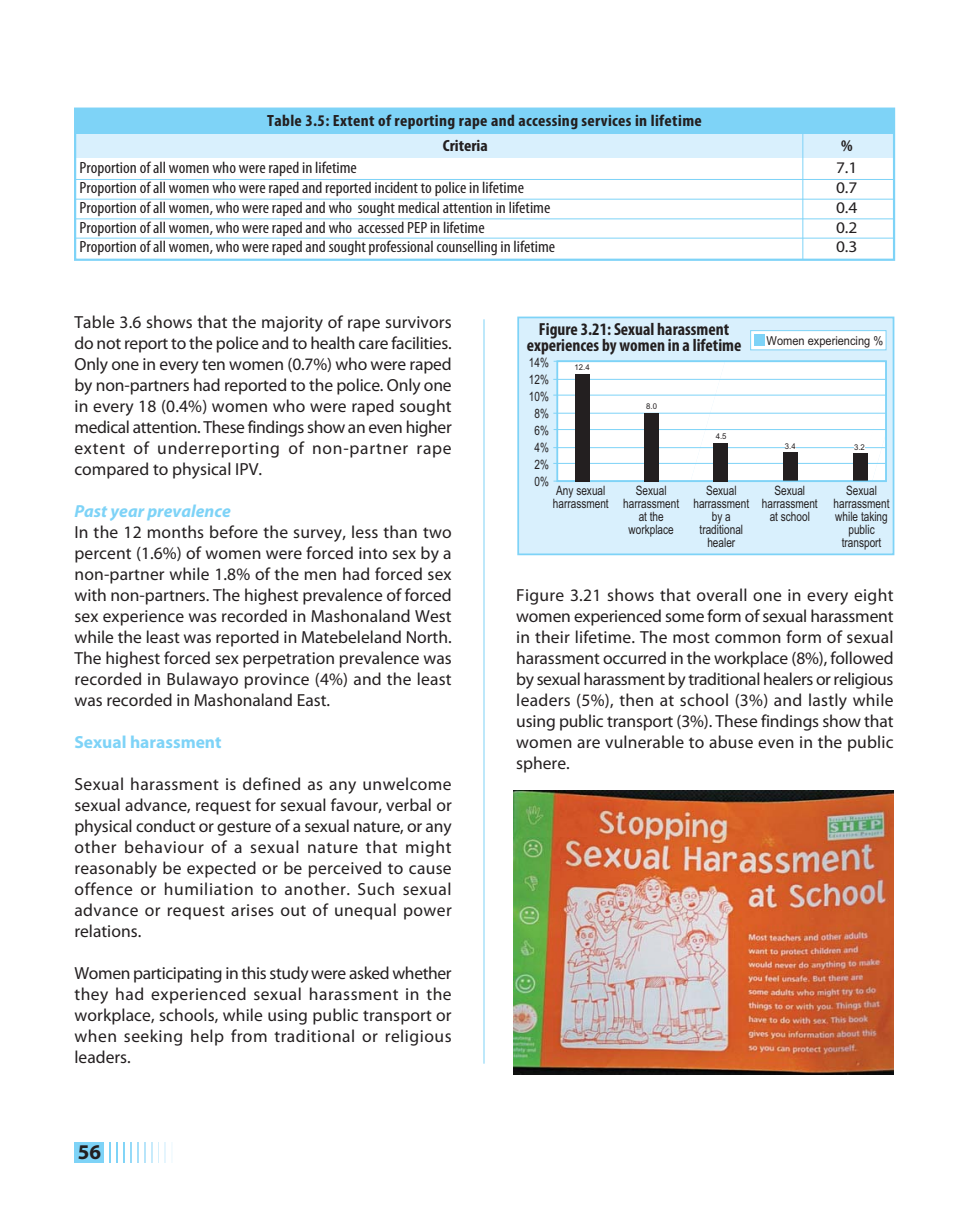
<style>
.page{position:relative;width:968px;height:1216px;background:#fff}
.page>*{position:absolute;margin:0;border:0;box-sizing:border-box;transform-origin:0 0}
.t1{font:700 21px "Myriad Pro";color:#231f20}
.t2{font:17.5px/21px "Myriad Pro";letter-spacing:.015em;color:#231f20;text-align:justify}
.t3{font:700 condensed 17.5px/15.8px "Myriad Pro";color:#231f20;text-align:center}
.t4{font:italic 700 17.5px "Myriad Pro";color:#7ed3f7}
.t5{font:700 17.5px "Myriad Pro";color:#7ed3f7}
.t6{font:condensed 16.28px/19.8px "Myriad Pro";color:#231f20;scale:1.07 1}
.t7{font:700 condensed 16.28px "Myriad Pro";letter-spacing:.02em;color:#231f20;scale:1.07 1}
.t8{font:16.28px/19.8px "Myriad Pro";color:#231f20;text-align:justify;scale:1.07 1}
.t9{font:700 condensed 16.28px "Myriad Pro";color:#231f20;scale:1.07 1}
.t10{font:12.95px/13px "Arial Narrow";color:#231f20;text-align:center;scale:.95 1}
.t11{font:12.25px "Arial";color:#231f20;scale:.9 1}
.t12{font:7.88px "Arial Narrow";color:#231f20;scale:1.2 1}
</style>
<div class="page">
<div style="left:74px;top:109px;width:819px;height:49px;background:#d9f0fd"></div>
<div style="left:74px;top:107px;width:821px;height:154px;border:2px solid #7ed3f7"></div>
<hr style="left:76px;top:179px;width:817px;height:1px;background:#7ed3f7">
<div style="left:74px;top:109px;width:819px;height:25px;background:#7ed3f7"></div>
<hr style="left:802px;top:134px;width:1px;height:126px;background:#7ed3f7">
<hr style="left:76px;top:199px;width:817px;height:1px;background:#7ed3f7">
<hr style="left:75px;top:218px;width:818px;height:1px;background:#7ed3f7">
<hr style="left:75px;top:238px;width:818px;height:1px;background:#7ed3f7">
<svg style="left:123px;top:1142px;width:49px;height:20px"></svg>
<div style="left:74px;top:1142px;width:49px;height:20px;background:#7ed3f7"></div>
<hr style="left:105px;top:1138px;width:4px;height:28px;background:#fff">
<div style="left:111px;top:1138px;width:5px;height:28px;background:#fff"></div>
<div style="left:118px;top:1138px;width:5px;height:28px;background:#fff"></div>
<div style="left:125px;top:1138px;width:5px;height:28px;background:#fff"></div>
<div style="left:132px;top:1138px;width:5px;height:28px;background:#fff"></div>
<hr style="left:139px;top:1138px;width:4px;height:28px;background:#fff">
<hr style="left:146px;top:1138px;width:4px;height:28px;background:#fff">
<hr style="left:153px;top:1138px;width:4px;height:28px;background:#fff">
<hr style="left:160px;top:1138px;width:4px;height:28px;background:#fff">
<div style="left:166px;top:1138px;width:5px;height:28px;background:#fff"></div>
<hr style="left:483px;top:319px;width:1px;height:744px;background:#7ed3f7">
<div style="left:518px;top:317px;width:375px;height:237px;background:#d9f0fd"></div>
<div style="left:559px;top:363px;width:324px;height:116px;background:#fff"></div>
<div style="left:556px;top:360px;width:330px;height:122px;border:2px solid #7ed3f7"></div>
<div style="left:517px;top:316px;width:377px;height:239px;border:2px solid #7ed3f7"></div>
<div style="left:750px;top:330px;width:136px;height:20px;background:#fff;border:1px solid #7ed3f7"></div>
<div style="left:753px;top:334px;width:11px;height:12px;background:#7ed3f7"></div>
<hr style="left:553px;top:413px;width:332px;height:1px;background:#7ed3f7">
<hr style="left:553px;top:447px;width:332px;height:1px;background:#7ed3f7">
<hr style="left:553px;top:480px;width:332px;height:1px;background:#7ed3f7">
<hr style="left:553px;top:429px;width:332px;height:1px;background:#7ed3f7">
<hr style="left:553px;top:463px;width:332px;height:1px;background:#7ed3f7">
<div style="left:783px;top:452px;width:14px;height:29px;background:#231f20"></div>
<div style="left:784px;top:442px;width:11px;height:10px;background:#fff"></div>
<div style="left:852px;top:453px;width:15px;height:28px;background:#231f20"></div>
<div style="left:853px;top:443px;width:11px;height:10px;background:#fff"></div>
<div style="left:556px;top:361px;width:330px;height:120px;border:1px solid #7ed3f7"></div>
<div style="left:713px;top:443px;width:15px;height:38px;background:#231f20"></div>
<div style="left:715px;top:432px;width:11px;height:10px;background:#fff"></div>
<div style="left:643px;top:413px;width:15px;height:68px;background:#231f20"></div>
<div style="left:646px;top:402px;width:11px;height:10px;background:#fff"></div>
<hr style="left:553px;top:379px;width:332px;height:1px;background:#7ed3f7">
<hr style="left:553px;top:361px;width:332px;height:1px;background:#7ed3f7">
<hr style="left:553px;top:394px;width:332px;height:1px;background:#7ed3f7">
<div style="left:574px;top:374px;width:15px;height:107px;background:#231f20"></div>
<div style="left:574px;top:363px;width:15px;height:10px;background:#fff"></div>
<img style="left:513px;top:790px;width:380px;height:284px">
<p class="t7" style="left:267px;top:115px;width:407px">Table 3.5: Extent of reporting rape and accessing services in lifetime</p>
<p class="t9" style="left:442px;top:139px;width:44px">Criteria</p>
<p class="t6" style="left:79px;top:159px;width:446px">Proportion of all women who were raped in lifetime<br>Proportion of all women who were raped and reported incident to police in lifetime Proportion of all women, who were raped and who sought medical attention in lifetime Proportion of all women, who were raped and who accessed PEP in lifetime<br>Proportion of all women, who were raped and sought professional counselling in lifetime</p>
<p class="t7" style="left:841px;top:139px;width:12px">%</p>
<p class="t8" style="left:835px;top:159px;width:22px">7.1<br>0.7<br>0.4<br>0.2<br>0.3</p>
<p class="t2" style="left:74px;top:313px;width:379px">Table 3.6 shows that the majority of rape survivors do not report to the police and to health care facilities.<br>Only one in every ten women (0.7%) who were raped by non-partners had reported to the police. Only one in every 18 (0.4%) women who were raped sought medical attention. These findings show an even higher extent of underreporting of non-partner rape compared to physical IPV.</p>
<p class="t4" style="left:74px;top:504px;width:158px">Past year prevalence</p>
<p class="t2" style="left:74px;top:523px;width:379px">In the 12 months before the survey, less than two percent (1.6%) of women were forced into sex by a non-partner while 1.8% of the men had forced sex with non-partners. The highest prevalence of forced sex experience was recorded in Mashonaland West while the least was reported in Matebeleland North.<br>The highest forced sex perpetration prevalence was recorded in Bulawayo province (4%) and the least was recorded in Mashonaland East.</p>
<p class="t5" style="left:74px;top:735px;width:149px">Sexual harassment</p>
<p class="t2" style="left:74px;top:775px;width:379px">Sexual harassment is defined as any unwelcome sexual advance, request for sexual favour, verbal or physical conduct or gesture of a sexual nature, or any other behaviour of a sexual nature that might reasonably be expected or be perceived to cause offence or humiliation to another. Such sexual advance or request arises out of unequal power relations.</p>
<p class="t2" style="left:74px;top:964px;width:379px">Women participating in this study were asked whether they had experienced sexual harassment in the workplace, schools, while using public transport or when seeking help from traditional or religious leaders.</p>
<p class="t1" style="left:78px;top:1143px;width:25px">56</p>
<p class="t3" style="left:526px;top:323px;width:216px">Figure 3.21: Sexual harassment experiences by women in a lifetime</p>
<p class="t11" style="left:766px;top:336px;width:131px">Women experiencing %</p>
<p class="t10" style="left:529px;top:355px;width:23px;line-height:17px">14%<br>12%<br>10%<br>8%<br>6%<br>4%<br>2%<br>0%</p>
<p class="t12" style="left:574px;top:364px;width:14px">12.4</p>
<p class="t12" style="left:646px;top:403px;width:11px">8.0</p>
<p class="t12" style="left:715px;top:433px;width:11px">4.5</p>
<p class="t12" style="left:784px;top:443px;width:11px">3.4</p>
<p class="t12" style="left:853px;top:444px;width:11px">3.2</p>
<p class="t10" style="left:553px;top:485px;width:60px;text-align:left">Any sexual harrassment</p>
<p class="t10" style="left:623px;top:485px;width:60px">Sexual harrassment at the workplace</p>
<p class="t10" style="left:693px;top:485px;width:60px">Sexual harrassment by a traditional healer</p>
<p class="t10" style="left:833px;top:485px;width:60px">Sexual harrassment while taking public transport</p>
<p class="t10" style="left:761px;top:485px;width:60px">Sexual harrassment at school</p>
<p class="t2" style="left:516px;top:586px;width:379px">Figure 3.21 shows that overall one in every eight women experienced some form of sexual harassment in their lifetime. The most common form of sexual harassment occurred in the workplace (8%), followed by sexual harassment by traditional healers or religious leaders (5%), then at school (3%) and lastly while using public transport (3%). These findings show that women are vulnerable to abuse even in the public sphere.</p>
</div>
